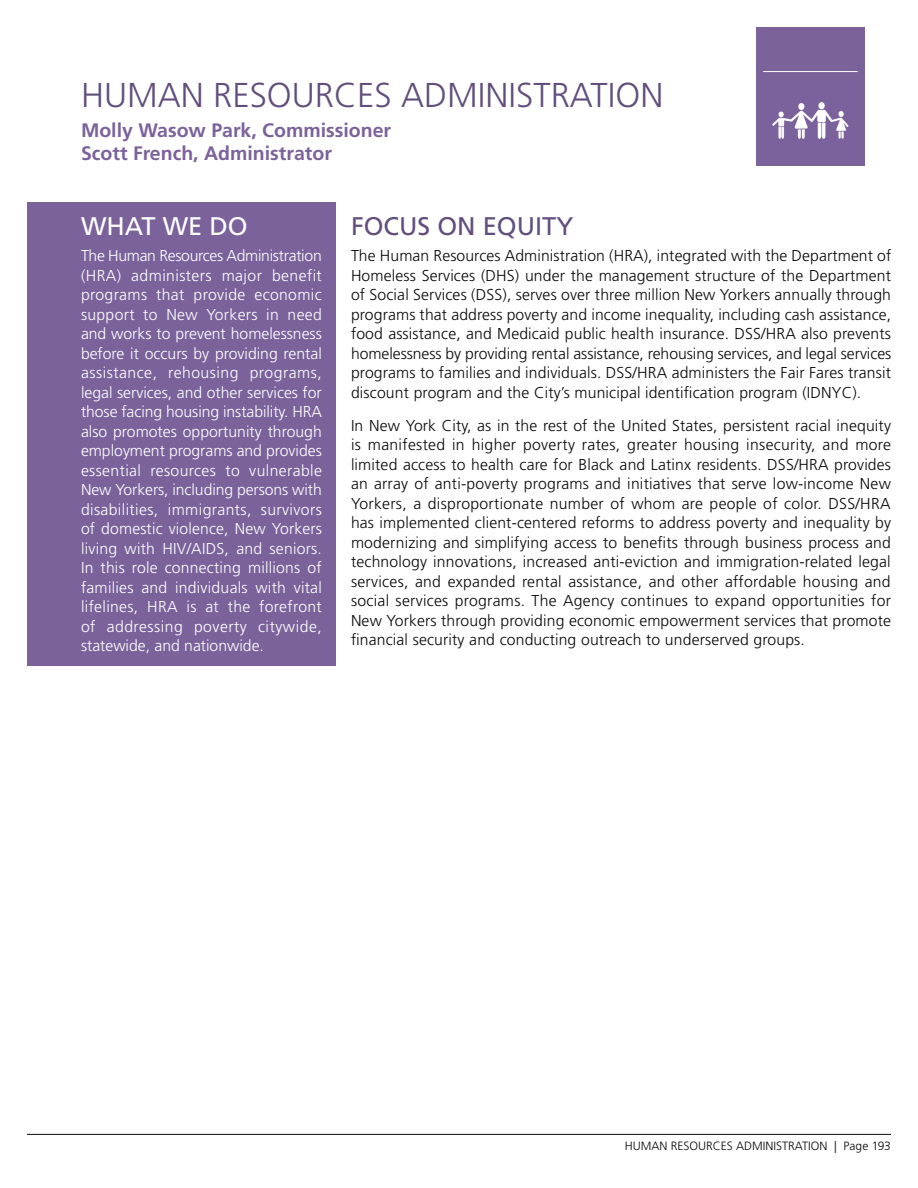
<style>
.page{position:relative;width:918px;height:1188px;background:#fff}
.page>*{position:absolute;margin:0;border:0;box-sizing:border-box;transform-origin:0 0}
.t1{font:300 34.5px "Frutiger LT Std";color:#614e7d}
.t2{font:25.5px "Frutiger LT Std";color:#614e7d}
.t3{font:25.5px "Frutiger LT Std";color:#fff}
.t4{font:700 19.5px/23.4px "Frutiger LT Std";color:#7b629b}
.t5{font:300 15.75px/19.5px "Frutiger LT Std";letter-spacing:.01em;color:#09090b;text-align:justify}
.t6{font:300 15.75px/19.5px "Frutiger LT Std";letter-spacing:.025em;color:#fff;text-align:justify}
.t7{font:300 12px "Frutiger LT Std";color:#09090b}
</style>
<div class="page">
<hr style="left:27px;top:1134px;width:864px;height:1px;background:#09090b">
<div style="left:756px;top:27px;width:108px;height:139px;background:#7b629b"></div>
<img style="left:772px;top:102px;width:77px;height:37px">
<hr style="left:763px;top:71px;width:95px;height:1px;background:#fff">
<div style="left:27px;top:202px;width:309px;height:463px;background:#7b629b"></div>
<h1 class="t1" style="left:81px;top:75px;width:584px">HUMAN RESOURCES ADMINISTRATION</h1>
<p class="t4" style="left:81px;top:119px;width:312px">Molly Wasow Park, Commissioner<br>Scott French, Administrator</p>
<h2 class="t3" style="left:81px;top:211px;width:168px">WHAT WE DO</h2>
<p class="t6" style="left:81px;top:246px;width:243px">The Human Resources Administration (HRA) administers major benefit programs that provide economic support to New Yorkers in need and works to prevent homelessness before it occurs by providing rental assistance, rehousing programs, legal services, and other services for those facing housing instability. HRA also promotes opportunity through employment programs and provides essential resources to vulnerable New Yorkers, including persons with disabilities, immigrants, survivors of domestic violence, New Yorkers living with HIV/AIDS, and seniors.<br>In this role connecting millions of families and individuals with vital lifelines, HRA is at the forefront of addressing poverty citywide, statewide, and nationwide.</p>
<h2 class="t2" style="left:351px;top:211px;width:224px">FOCUS ON EQUITY</h2>
<p class="t5" style="left:351px;top:246px;width:542px">The Human Resources Administration (HRA), integrated with the Department of Homeless Services (DHS) under the management structure of the Department of Social Services (DSS), serves over three million New Yorkers annually through programs that address poverty and income inequality, including cash assistance, food assistance, and Medicaid public health insurance. DSS/HRA also prevents homelessness by providing rental assistance, rehousing services, and legal services programs to families and individuals. DSS/HRA administers the Fair Fares transit discount program and the City’s municipal identification program (IDNYC).</p>
<p class="t5" style="left:351px;top:416px;width:542px">In New York City, as in the rest of the United States, persistent racial inequity is manifested in higher poverty rates, greater housing insecurity, and more limited access to health care for Black and Latinx residents. DSS/HRA provides an array of anti-poverty programs and initiatives that serve low-income New Yorkers, a disproportionate number of whom are people of color. DSS/HRA has implemented client-centered reforms to address poverty and inequality by modernizing and simplifying access to benefits through business process and technology innovations, increased anti-eviction and immigration-related legal services, and expanded rental assistance, and other affordable housing and social services programs. The Agency continues to expand opportunities for New Yorkers through providing economic empowerment services that promote financial security and conducting outreach to underserved groups.</p>
<p class="t7" style="left:625px;top:1139px;width:268px">HUMAN RESOURCES ADMINISTRATION | Page 193</p>
</div>
